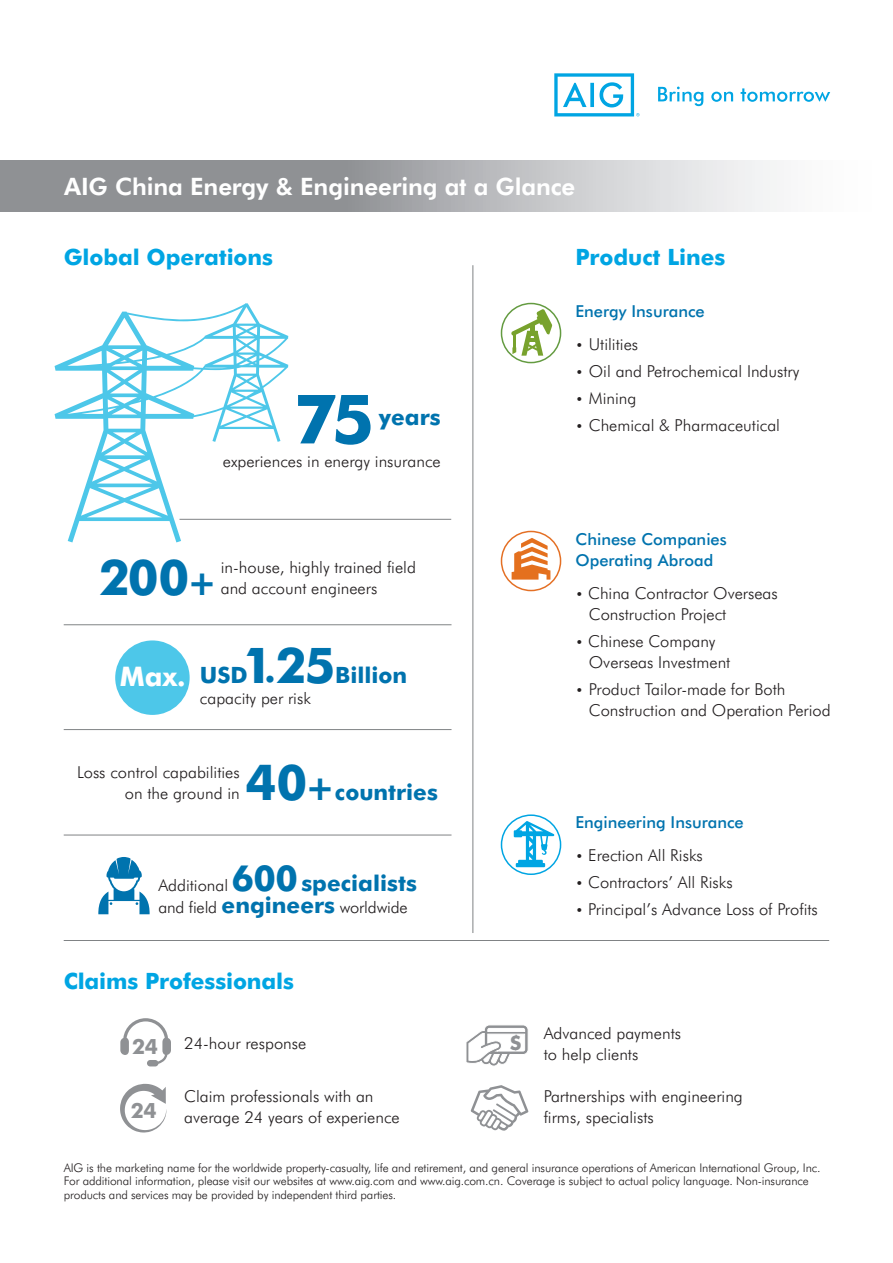
<style>
.page{position:relative;width:893px;height:1263px;background:#fff}
.page>*{position:absolute;margin:0;border:0;box-sizing:border-box;transform-origin:0 0}
.t1{font:700 68.4px "AIG Futura";color:#0073ae}
.t2{font:800 24px "AIG Futura";letter-spacing:-.005em;color:#fff}
.t3{font:700 22.5px "AIG Futura";color:#0073ae}
.t4{font:700 22.5px "AIG Futura";letter-spacing:-.005em;color:#00a5e3}
.t5{font:700 21px "AIG Futura";color:#8f9194}
.t6{font:700 19.95px "AIG Futura";color:#8f9194}
.t7{font:300 16.5px/21px "AIG Futura";color:#231f20}
.t8{font:500 16.5px/21px "AIG Futura";color:#0073ae}
.t9{font:300 12px/13.5px "AIG Futura";letter-spacing:-.01em;color:#231f20}
.s1{font-weight:700;font-size:49.5px;color:#0073ae}
.s2{font-weight:700;font-size:36px;color:#0073ae}
.s3{font-size:27px;color:#fff}
.s4{font-size:49.5px}
.s5{font-size:36px}
.s6{font-weight:300;font-size:16.5px;color:#231f20}
.s7{font-weight:700;font-size:22.5px;color:#0073ae}
.s8{font-size:13.5px}
</style>
<div class="page">
<svg style="left:0;top:160px;width:777px;height:51px;background:#aeafb2"></svg>
<svg style="left:120px;top:1018px;width:51px;height:48px"></svg>
<svg style="left:466px;top:1025px;width:62px;height:41px"></svg>
<svg style="left:120px;top:1084px;width:46px;height:48px"></svg>
<svg style="left:471px;top:1085px;width:57px;height:46px"></svg>
<hr style="left:64px;top:940px;width:765px;height:1px;background:#808385">
<hr style="left:472px;top:265px;width:1px;height:668px;background:#808385">
<div style="left:501px;top:303px;width:60px;height:60px;border:2px solid #649b41;border-radius:50%"></div>
<svg style="left:511px;top:309px;width:41px;height:47px"></svg>
<div style="left:501px;top:531px;width:60px;height:60px;border:2px solid #e47025;border-radius:50%"></div>
<svg style="left:512px;top:538px;width:38px;height:42px"></svg>
<div style="left:501px;top:814px;width:60px;height:61px;border:2px solid #00a5e3;border-radius:50%"></div>
<svg style="left:514px;top:821px;width:40px;height:46px"></svg>
<hr style="left:179px;top:519px;width:272px;height:1px;background:#808385">
<hr style="left:64px;top:729px;width:387px;height:1px;background:#808385">
<hr style="left:64px;top:624px;width:387px;height:1px;background:#808385">
<hr style="left:64px;top:835px;width:387px;height:1px;background:#808385">
<div style="left:115px;top:640px;width:75px;height:75px;background:#4dc7e9;border-radius:50%"></div>
<svg style="left:55px;top:303px;width:233px;height:239px"></svg>
<svg style="left:98px;top:857px;width:52px;height:57px"></svg>
<svg style="left:554px;top:73px;width:86px;height:43px"></svg>
<svg style="left:711px;top:92px;width:22px;height:10px"></svg>
<svg style="left:741px;top:88px;width:89px;height:14px"></svg>
<svg style="left:658px;top:87px;width:45px;height:19px"></svg>
<h2 class="t2" style="left:64px;top:172px;width:513px">AIG China Energy &amp; Engineering at a Glance</h2>
<h3 class="t4" style="left:64px;top:244px;width:211px">Global Operations</h3>
<h3 class="t4" style="left:575px;top:244px;width:151px">Product Lines</h3>
<h1 class="t1" style="left:294px;top:378px;width:82px">75</h1>
<h3 class="t3" style="left:379px;top:404px;width:63px">years</h3>
<p class="t7" style="left:223px;top:450px;width:219px">experiences in energy insurance</p>
<p class="t7" style="left:99px;top:557px;width:318px;text-indent:122px">in-house, highly trained field<br><span class="s1">200</span><span class="s2">+</span> and account engineers</p>
<h3 class="t3" style="left:120px;top:661px;width:289px"><span class="s3">Max.</span> USD<span class="s4">1</span><span class="s5">.</span><span class="s4">25</span>Billion</h3>
<p class="t7" style="left:200px;top:688px;width:113px">capacity per risk</p>
<p class="t7" style="left:77px;top:761px;width:164px;text-align:right">Loss control capabilities on the ground in</p>
<h3 class="t3" style="left:246px;top:778px;width:194px"><span class="s4">40</span><span class="s5">+</span>countries</h3>
<h3 class="t3" style="left:158px;top:869px;width:260px"><span class="s6">Additional</span> <span class="s5">600</span>specialists</h3>
<p class="t7" style="left:158px;top:897px;width:251px">and field <span class="s7">engineers</span> worldwide</p>
<h3 class="t4" style="left:64px;top:967px;width:232px">Claims Professionals</h3>
<p class="t5" style="left:132px;top:1033px;width:27px">24</p>
<p class="t7" style="left:184px;top:1033px;width:124px">24-hour response</p>
<p class="t8" style="left:575px;top:300px;width:131px">Energy Insurance</p>
<p class="t7" style="left:575px;top:333px;width:64px"><span class="s8">•</span> Utilities</p>
<p class="t7" style="left:575px;top:360px;width:225px"><span class="s8">•</span> Oil and Petrochemical Industry</p>
<p class="t7" style="left:575px;top:387px;width:62px"><span class="s8">•</span> Mining</p>
<p class="t7" style="left:575px;top:414px;width:206px"><span class="s8">•</span> Chemical &amp; Pharmaceutical</p>
<p class="t8" style="left:575px;top:528px;width:153px">Chinese Companies<br>Operating Abroad</p>
<p class="t7" style="left:589px;top:582px;width:190px;text-indent:-13px"><span class="s8">•</span> China Contractor Overseas<br>Construction Project</p>
<p class="t7" style="left:589px;top:630px;width:143px;text-indent:-13px"><span class="s8">•</span> Chinese Company<br>Overseas Investment</p>
<p class="t7" style="left:589px;top:678px;width:243px;text-indent:-13px"><span class="s8">•</span> Product Tailor-made for Both<br>Construction and Operation Period</p>
<p class="t8" style="left:575px;top:811px;width:170px">Engineering Insurance</p>
<p class="t7" style="left:575px;top:844px;width:129px"><span class="s8">•</span> Erection All Risks</p>
<p class="t7" style="left:575px;top:871px;width:159px"><span class="s8">•</span> Contractors’ All Risks</p>
<p class="t7" style="left:575px;top:898px;width:244px"><span class="s8">•</span> Principal’s Advance Loss of Profits</p>
<p class="t6" style="left:510px;top:1030px;width:14px">$</p>
<p class="t7" style="left:544px;top:1022px;width:139px">Advanced payments</p>
<p class="t7" style="left:544px;top:1043px;width:96px">to help clients</p>
<p class="t5" style="left:131px;top:1098px;width:27px">24</p>
<p class="t7" style="left:184px;top:1085px;width:217px">Claim professionals with an average 24 years of experience</p>
<p class="t7" style="left:544px;top:1085px;width:201px">Partnerships with engineering</p>
<p class="t7" style="left:544px;top:1106px;width:112px">firms, specialists</p>
<p class="t9" style="left:64px;top:1161px;width:758px">AIG is the marketing name for the worldwide property-casualty, life and retirement, and general insurance operations of American International Group, Inc.<br>For additional information, please visit our websites at www.aig.com and www.aig.com.cn. Coverage is subject to actual policy language. Non-insurance products and services may be provided by independent third parties.</p>
</div>
